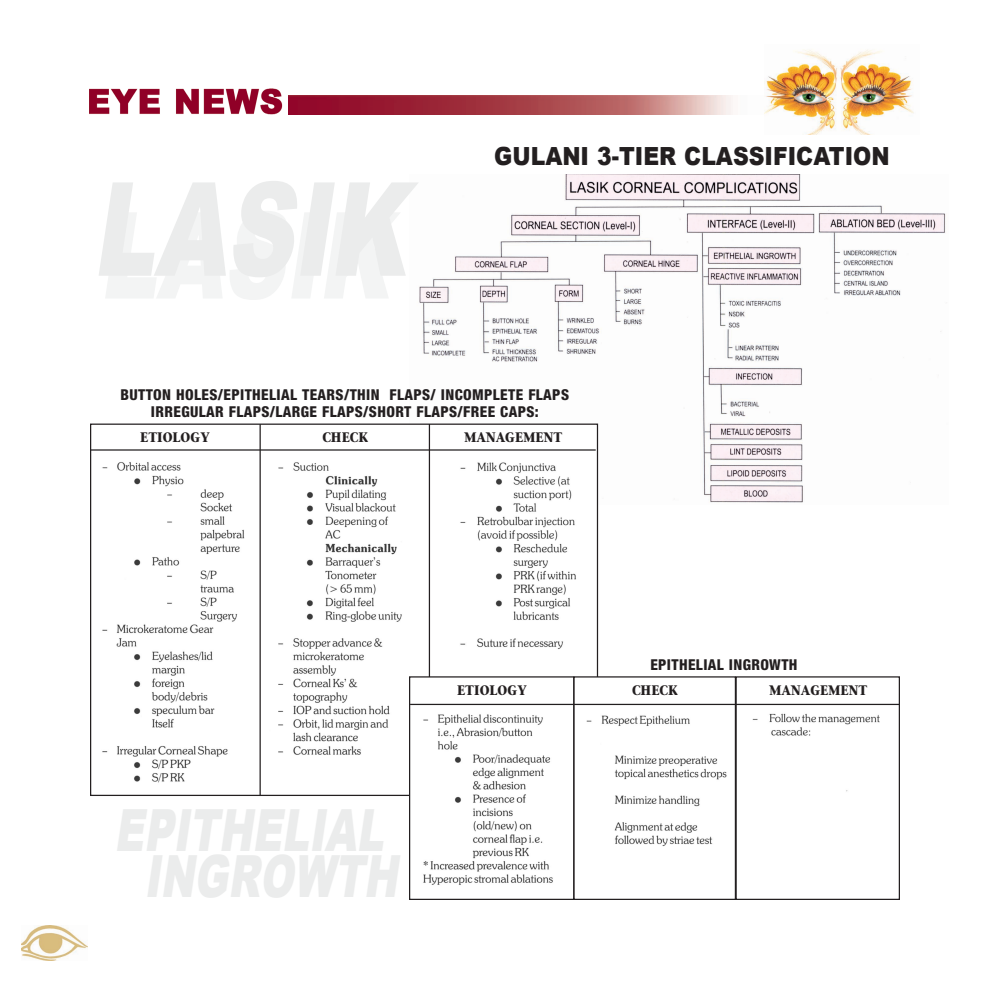
<style>
.page{position:relative;width:990px;height:990px;background:#fff}
.page>*{position:absolute;margin:0;border:0;box-sizing:border-box;transform-origin:0 0}
.t1{font:900 25px "Arial";color:#231f20;scale:.88 1}
.t2{font:800 condensed 15px/16.2px "Helvetica Neue";letter-spacing:.025em;color:#231f20;text-align:center}
.t3{font:700 13.75px "Stone Serif";color:#231f20;scale:.88 1}
</style>
<div class="page">
<img style="left:410px;top:174px;width:536px;height:330px">
<div style="left:91px;top:424px;width:506px;height:371px;background:#fff"></div>
<img style="left:102px;top:459px;width:474px;height:330px">
<img style="left:289px;top:95px;width:476px;height:20px">
<img style="left:90px;top:88px;width:193px;height:27px">
<img style="left:765px;top:49px;width:149px;height:86px">
<img style="left:22px;top:925px;width:65px;height:35px">
<hr style="left:260px;top:424px;width:1px;height:372px;background:#231f20">
<hr style="left:429px;top:424px;width:1px;height:372px;background:#231f20">
<div style="left:410px;top:677px;width:164px;height:222px;background:#fff"></div>
<img style="left:423px;top:714px;width:130px;height:171px">
<div style="left:409px;top:676px;width:165px;height:224px;border:1px solid #231f20"></div>
<div style="left:574px;top:677px;width:161px;height:222px;background:#fff"></div>
<div style="left:573px;top:676px;width:163px;height:224px;border:1px solid #231f20"></div>
<img style="left:752px;top:713px;width:128px;height:79px">
<div style="left:736px;top:676px;width:164px;height:224px;border:1px solid #231f20"></div>
<hr style="left:90px;top:449px;width:506px;height:2px;background:#231f20">
<hr style="left:410px;top:704px;width:490px;height:1px;background:#231f20">
<h1 class="t1" style="left:494px;top:138px;width:451px">GULANI 3-TIER CLASSIFICATION</h1>
<p class="t2" style="left:121px;top:388px;width:450px">BUTTON HOLES/EPITHELIAL TEARS/THIN FLAPS/ INCOMPLETE FLAPS<br>IRREGULAR FLAPS/LARGE FLAPS/SHORT FLAPS/FREE CAPS:</p>
<p class="t3" style="left:140px;top:432px;width:81px">ETIOLOGY</p>
<p class="t3" style="left:322px;top:432px;width:53px">CHECK</p>
<p class="t3" style="left:465px;top:432px;width:113px">MANAGEMENT</p>
<p class="t2" style="left:650px;top:658px;width:149px">EPITHELIAL INGROWTH</p>
<p class="t3" style="left:457px;top:685px;width:81px">ETIOLOGY</p>
<p class="t3" style="left:632px;top:685px;width:53px">CHECK</p>
<p class="t3" style="left:770px;top:685px;width:113px">MANAGEMENT</p>
</div>
